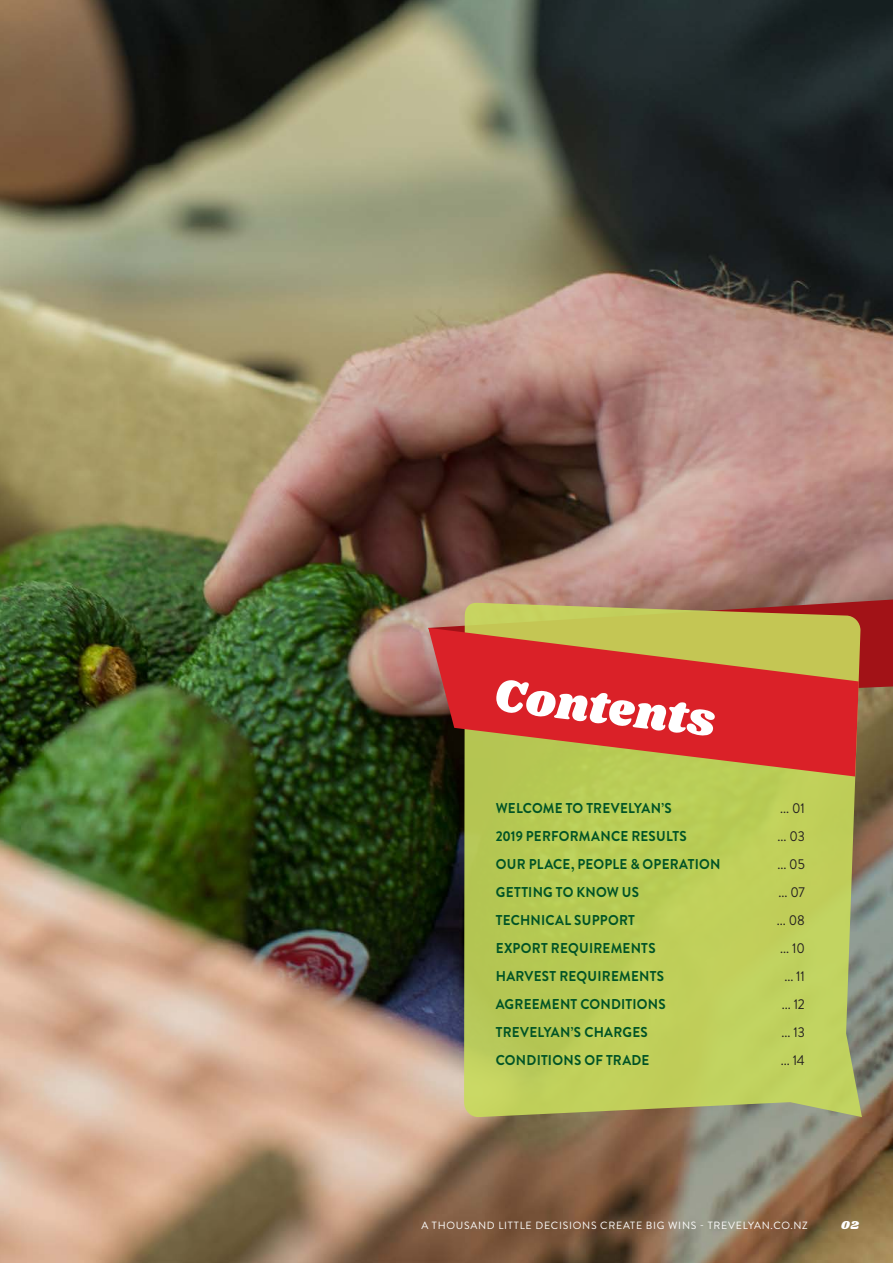
<style>
.page{position:relative;width:893px;height:1263px;background:#fff}
.page>*{position:absolute;margin:0;border:0;box-sizing:border-box;transform-origin:0 0}
.t1{font:47.7px "Shrikhand";color:#fff}
._2020_Body{font:700 14.25px "Brandon Grotesque";letter-spacing:.02em;color:#005326;scale:.94 1}
._2020_Body-2{font:14.25px "Brandon Grotesque";letter-spacing:-.005em;color:#231f20;scale:.94 1}
.t2{font:12px "Shrikhand";color:#fff}
.t3{font:10.5px "Brandon Grotesque";letter-spacing:.07em;color:#fff}
</style>
<div class="page">
<img style="left:0;top:0;width:893px;height:1263px">
<svg style="left:428px;top:599px;width:465px;height:106px;background:#a65048"></svg>
<svg style="left:464px;top:603px;width:398px;height:514px;background:#b9c658"></svg>
<svg style="left:428px;top:628px;width:431px;height:148px;background:#c85736"></svg>
<h1 class="t1" style="left:500px;top:661px;width:224px;rotate:7deg">Contents</h1>
<p class="_2020_Body" style="left:496px;top:798px;width:189px">WELCOME TO TREVELYAN’S</p>
<p class="_2020_Body-2" style="left:780px;top:798px;width:28px">... 01</p>
<p class="_2020_Body" style="left:496px;top:826px;width:205px">2019 PERFORMANCE RESULTS</p>
<p class="_2020_Body-2" style="left:777px;top:826px;width:31px">... 03</p>
<p class="_2020_Body" style="left:496px;top:854px;width:240px">OUR PLACE, PEOPLE &amp; OPERATION</p>
<p class="_2020_Body-2" style="left:777px;top:854px;width:31px">... 05</p>
<p class="_2020_Body" style="left:496px;top:882px;width:154px">GETTING TO KNOW US</p>
<p class="_2020_Body-2" style="left:778px;top:882px;width:30px">... 07</p>
<p class="_2020_Body" style="left:496px;top:910px;width:150px">TECHNICAL SUPPORT</p>
<p class="_2020_Body-2" style="left:777px;top:910px;width:31px">... 08</p>
<p class="_2020_Body" style="left:496px;top:938px;width:172px">EXPORT REQUIREMENTS</p>
<p class="_2020_Body-2" style="left:780px;top:938px;width:28px">... 10</p>
<p class="_2020_Body" style="left:496px;top:966px;width:181px">HARVEST REQUIREMENTS</p>
<p class="_2020_Body-2" style="left:784px;top:966px;width:23px">... 11</p>
<p class="_2020_Body" style="left:496px;top:994px;width:182px">AGREEMENT CONDITIONS</p>
<p class="_2020_Body-2" style="left:782px;top:994px;width:26px">... 12</p>
<p class="_2020_Body" style="left:496px;top:1022px;width:163px">TREVELYAN’S CHARGES</p>
<p class="_2020_Body-2" style="left:781px;top:1022px;width:26px">... 13</p>
<p class="_2020_Body" style="left:496px;top:1050px;width:165px">CONDITIONS OF TRADE</p>
<p class="_2020_Body-2" style="left:781px;top:1050px;width:27px">... 14</p>
<p class="t3" style="left:421px;top:1218px;width:388px">A THOUSAND LITTLE DECISIONS CREATE BIG WINS - TREVELYAN.CO.NZ</p>
<p class="t2" style="left:841px;top:1217px;width:19px">02</p>
</div>
